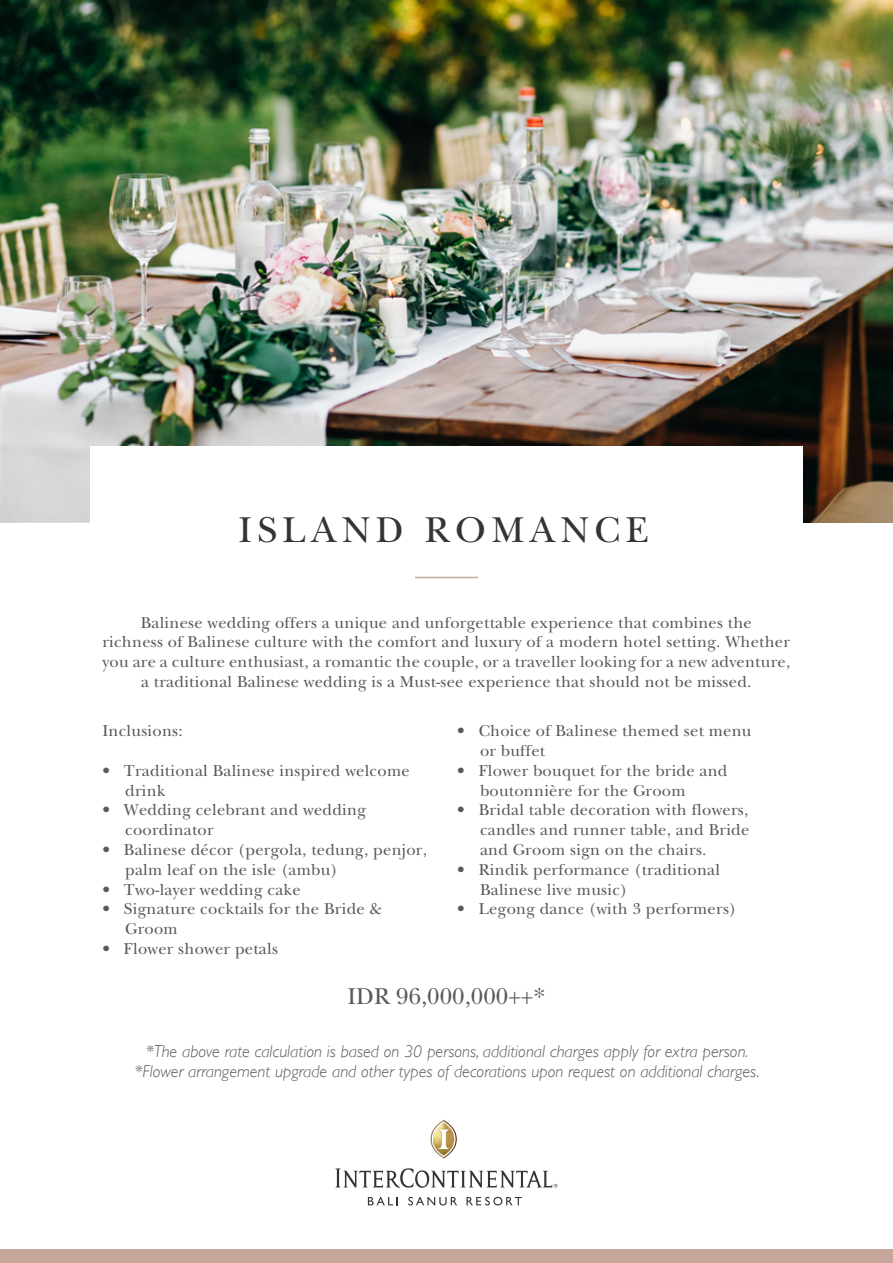
<style>
.page{position:relative;width:893px;height:1263px;background:#fff}
.page>*{position:absolute;margin:0;border:0;box-sizing:border-box;transform-origin:0 0}
.t1{font:37.5px "New Baskerville";letter-spacing:.15em;color:#363332}
.t2{font:24px "New Baskerville";color:#595a5c}
.t3{font:italic 300 17.25px/20.7px "Gill Sans";color:#595a5c;text-align:center}
.t4{font:16.5px/19.8px "New Baskerville";letter-spacing:.015em;color:#59595b}
</style>
<div class="page">
<img style="left:0;top:0;width:893px;height:522px">
<div style="left:90px;top:446px;width:713px;height:148px;background:#fff"></div>
<svg style="left:335px;top:1168px;width:222px;height:20px"></svg>
<svg style="left:431px;top:1120px;width:26px;height:38px"></svg>
<svg style="left:368px;top:1197px;width:30px;height:8px"></svg>
<svg style="left:408px;top:1197px;width:49px;height:8px"></svg>
<svg style="left:466px;top:1197px;width:56px;height:8px"></svg>
<hr style="left:415px;top:577px;width:63px;height:1px;background:#c8a79b">
<div style="left:0;top:1250px;width:893px;height:13px;background:#c8a79b"></div>
<h1 class="t1" style="left:238px;top:508px;width:412px">ISLAND ROMANCE</h1>
<p class="t4" style="left:102px;top:612px;width:689px;text-align:center">Balinese wedding offers a unique and unforgettable experience that combines the<br>richness of Balinese culture with the comfort and luxury of a modern hotel setting. Whether you are a culture enthusiast, a romantic the couple, or a traveller looking for a new adventure, a traditional Balinese wedding is a Must-see experience that should not be missed.</p>
<p class="t4" style="left:102px;top:721px;width:82px">Inclusions:</p>
<p class="t4" style="left:125px;top:760px;width:286px;text-indent:-23px">• Traditional Balinese inspired welcome drink</p>
<p class="t4" style="left:125px;top:800px;width:242px;text-indent:-23px">• Wedding celebrant and wedding coordinator</p>
<p class="t4" style="left:125px;top:840px;width:303px;text-indent:-23px">• Balinese décor (pergola, tedung, penjor, palm leaf on the isle (ambu)</p>
<p class="t4" style="left:102px;top:879px;width:200px">• Two-layer wedding cake</p>
<p class="t4" style="left:125px;top:899px;width:258px;text-indent:-23px">• Signature cocktails for the Bride &amp;<br>Groom</p>
<p class="t4" style="left:102px;top:939px;width:177px">• Flower shower petals</p>
<p class="t4" style="left:480px;top:721px;width:273px;text-indent:-23px">• Choice of Balinese themed set menu or buffet</p>
<p class="t4" style="left:480px;top:760px;width:249px;text-indent:-23px">• Flower bouquet for the bride and boutonnière for the Groom</p>
<p class="t4" style="left:480px;top:800px;width:271px;text-align:justify;text-indent:-23px">• Bridal table decoration with flowers, candles and runner table, and Bride and Groom sign on the chairs.</p>
<p class="t4" style="left:480px;top:859px;width:242px;text-indent:-23px">• Rindik performance (traditional<br>Balinese live music)</p>
<p class="t4" style="left:457px;top:899px;width:281px">• Legong dance (with 3 performers)</p>
<h2 class="t2" style="left:348px;top:982px;width:199px">IDR 96,000,000++*</h2>
<p class="t3" style="left:134px;top:1040px;width:627px">*The above rate calculation is based on 30 persons, additional charges apply for extra person. *Flower arrangement upgrade and other types of decorations upon request on additional charges.</p>
</div>
